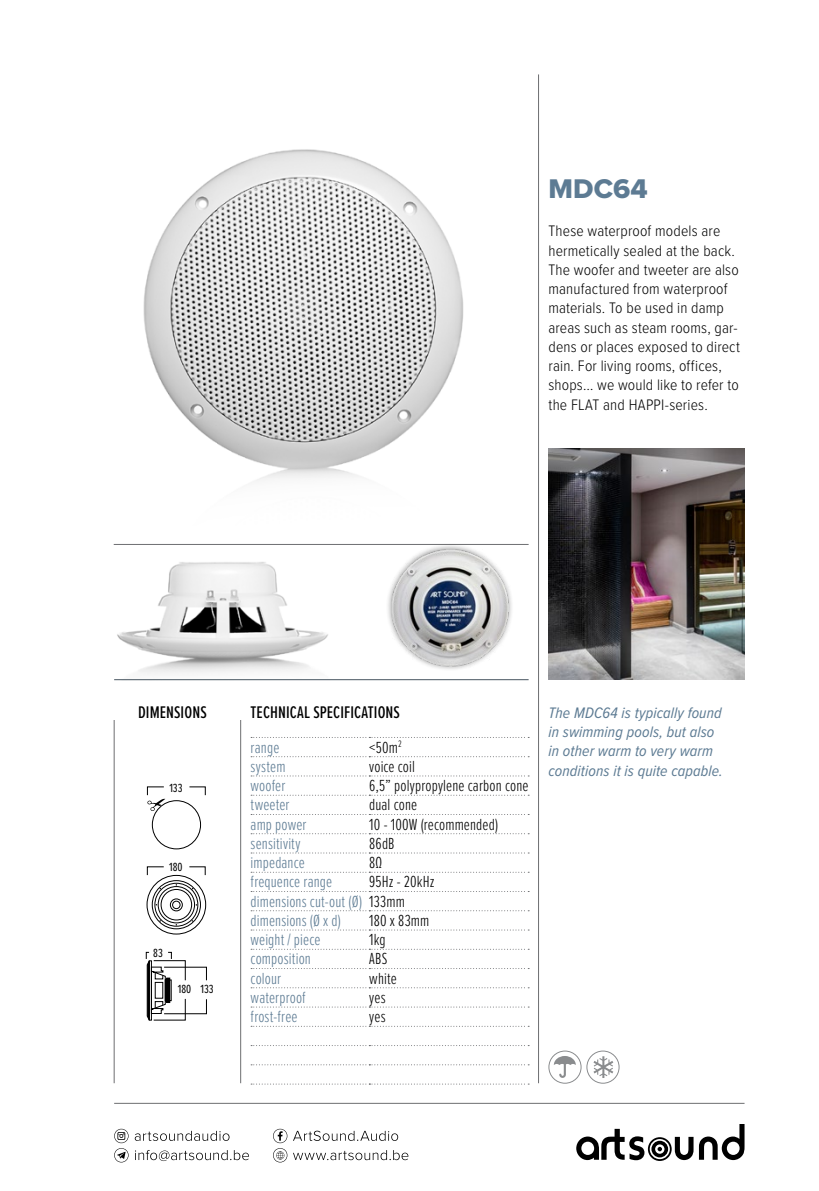
<style>
.page{position:relative;width:819px;height:1191px;background:#fff}
.page>*{position:absolute;margin:0;border:0;box-sizing:border-box;transform-origin:0 0}
.t1{font:28px "Proxima Nova Extrabld";letter-spacing:.005em;color:#5d7b93}
.t2{font:500 17.5px "Proxima Nova Ex Cn";letter-spacing:.005em;color:#000}
.t3{font:300 16.62px/19.2px "Proxima Nova Ex Cn";letter-spacing:.01em;color:#5d7b93}
.t4{font:300 16.62px "Proxima Nova Ex Cn";letter-spacing:.01em;color:#000}
.t5{font:300 15.75px/19.2px "Proxima Nova Cond";letter-spacing:.01em;color:#000}
.t6{font:italic 15.75px/19.2px "Proxima Nova Cond";letter-spacing:.01em;color:#5d7b93}
.t7{font:12.25px "Proxima Nova Ex Cn";color:#000}
.s1{color:#000}
</style>
<div class="page">
<img style="left:388px;top:545px;width:124px;height:124px">
<img style="left:143px;top:149px;width:321px;height:332px">
<img style="left:117px;top:562px;width:211px;height:113px">
<div style="left:586px;top:1050px;width:33px;height:33px;border:1px solid #8a8c8e;border-radius:50%"></div>
<svg style="left:593px;top:1056px;width:20px;height:22px"></svg>
<div style="left:548px;top:1050px;width:33px;height:33px;border:1px solid #8a8c8e;border-radius:50%"></div>
<svg style="left:554px;top:1056px;width:21px;height:22px"></svg>
<hr style="left:538px;top:74px;width:1px;height:1009px;background:#6d6e71">
<hr style="left:114px;top:544px;width:414px;height:1px;background:#6d6e71">
<hr style="left:114px;top:679px;width:414px;height:1px;background:#485661">
<hr style="left:240px;top:720px;width:1px;height:363px;background:#6d6e71">
<hr style="left:114px;top:720px;width:1px;height:363px;background:#6d6e71">
<div style="left:170px;top:898px;width:13px;height:13px;border:1px solid #000;border-radius:50%"></div>
<div style="left:172px;top:901px;width:8px;height:8px;border:1px solid #000;border-radius:50%"></div>
<svg style="left:147px;top:866px;width:59px;height:9px"></svg>
<div style="left:161px;top:889px;width:31px;height:31px;border:1px solid #000;border-radius:50%"></div>
<div style="left:158px;top:886px;width:37px;height:37px;border:1px solid #000;border-radius:50%"></div>
<div style="left:154px;top:883px;width:44px;height:43px;border:1px solid #000;border-radius:50%"></div>
<div style="left:152px;top:880px;width:49px;height:49px;border:1px solid #000;border-radius:50%"></div>
<div style="left:147px;top:875px;width:59px;height:59px;border:1px solid #000;border-radius:50%"></div>
<svg style="left:146px;top:951px;width:61px;height:70px"></svg>
<div style="left:166px;top:977px;width:4px;height:25px;border:1px solid #000"></div>
<div style="left:152px;top:800px;width:49px;height:49px;border:1px solid #000;border-radius:50%"></div>
<svg style="left:147px;top:786px;width:59px;height:25px"></svg>
<hr style="left:114px;top:1103px;width:630px;height:1px;background:#6d6e71">
<svg style="left:699px;top:1124px;width:45px;height:36px"></svg>
<svg style="left:576px;top:1128px;width:117px;height:33px"></svg>
<svg style="left:114px;top:1128px;width:294px;height:34px"></svg>
<svg style="left:251px;top:987px;width:278px;height:1px"></svg>
<svg style="left:251px;top:1006px;width:278px;height:1px"></svg>
<svg style="left:251px;top:1026px;width:278px;height:1px"></svg>
<svg style="left:251px;top:756px;width:278px;height:1px"></svg>
<svg style="left:251px;top:775px;width:278px;height:1px"></svg>
<svg style="left:251px;top:794px;width:278px;height:1px"></svg>
<svg style="left:251px;top:814px;width:278px;height:1px"></svg>
<svg style="left:251px;top:833px;width:278px;height:1px"></svg>
<svg style="left:251px;top:852px;width:278px;height:1px"></svg>
<svg style="left:251px;top:872px;width:278px;height:1px"></svg>
<svg style="left:251px;top:891px;width:278px;height:1px"></svg>
<svg style="left:251px;top:910px;width:278px;height:1px"></svg>
<svg style="left:251px;top:929px;width:278px;height:1px"></svg>
<svg style="left:251px;top:948px;width:278px;height:1px"></svg>
<svg style="left:251px;top:968px;width:278px;height:1px"></svg>
<svg style="left:251px;top:1045px;width:278px;height:1px"></svg>
<svg style="left:251px;top:1064px;width:278px;height:1px"></svg>
<svg style="left:251px;top:737px;width:278px;height:1px"></svg>
<svg style="left:251px;top:1083px;width:278px;height:1px"></svg>
<img style="left:548px;top:448px;width:196px;height:231px">
<h1 class="t1" style="left:548px;top:168px;width:101px">MDC64</h1>
<p class="t5" style="left:548px;top:221px;width:193px">These waterproof models are hermetically sealed at the back.<br>The woofer and tweeter are also manufactured from waterproof materials. To be used in damp areas such as steam rooms, gar&shy;dens or places exposed to direct rain. For living rooms, offices, shops… we would like to refer to the FLAT and HAPPI-series.</p>
<p class="t2" style="left:138px;top:699px;width:70px">DIMENSIONS</p>
<p class="t2" style="left:251px;top:699px;width:151px">TECHNICAL SPECIFICATIONS</p>
<p class="t6" style="left:548px;top:702px;width:176px">The MDC64 is typically found in swimming pools, but also in other warm to very warm conditions it is quite capable.</p>
<p class="t3" style="left:251px;top:736px;width:30px">range</p>
<p class="t4" style="left:369px;top:735px;width:34px">&lt;50m<sup>2</sup></p>
<p class="t3" style="left:251px;top:756px;width:36px">system</p>
<p class="t4" style="left:369px;top:754px;width:47px">voice coil</p>
<p class="t3" style="left:251px;top:775px;width:36px">woofer</p>
<p class="t4" style="left:369px;top:773px;width:161px">6,5” polypropylene carbon cone</p>
<p class="t3" style="left:251px;top:794px;width:40px">tweeter</p>
<p class="t4" style="left:369px;top:793px;width:49px">dual cone</p>
<p class="t3" style="left:251px;top:813px;width:57px">amp power</p>
<p class="t4" style="left:369px;top:812px;width:130px">10 - 100W (recommended)</p>
<p class="t3" style="left:251px;top:833px;width:51px">sensitivity</p>
<p class="t4" style="left:369px;top:831px;width:27px">86dB</p>
<p class="t3" style="left:251px;top:852px;width:56px">impedance</p>
<p class="t4" style="left:369px;top:850px;width:14px">8Ω</p>
<p class="t3" style="left:251px;top:871px;width:83px">frequence range</p>
<p class="t7" style="left:169px;top:779px;width:15px">133</p>
<p class="t7" style="left:169px;top:857px;width:15px">180</p>
<p class="t3" style="left:251px;top:871px;width:185px;text-indent:119px"><span class="s1">95Hz - 20kHz </span>dimensions cut-out (Ø) <span class="s1">133mm </span>dimensions (Ø x d)</p>
<p class="t4" style="left:369px;top:908px;width:62px">180 x 83mm</p>
<p class="t7" style="left:153px;top:943px;width:11px">83</p>
<p class="t7" style="left:178px;top:980px;width:37px">180 133</p>
<p class="t3" style="left:251px;top:929px;width:71px">weight / piece</p>
<p class="t4" style="left:369px;top:927px;width:18px">1kg</p>
<p class="t3" style="left:251px;top:948px;width:62px">composition</p>
<p class="t4" style="left:369px;top:947px;width:20px">ABS</p>
<p class="t3" style="left:251px;top:967px;width:32px">colour</p>
<p class="t4" style="left:369px;top:966px;width:29px">white</p>
<p class="t3" style="left:251px;top:987px;width:57px">waterproof</p>
<p class="t4" style="left:369px;top:985px;width:18px">yes</p>
<p class="t3" style="left:251px;top:1006px;width:48px">frost-free</p>
<p class="t4" style="left:369px;top:1004px;width:18px">yes</p>
</div>
